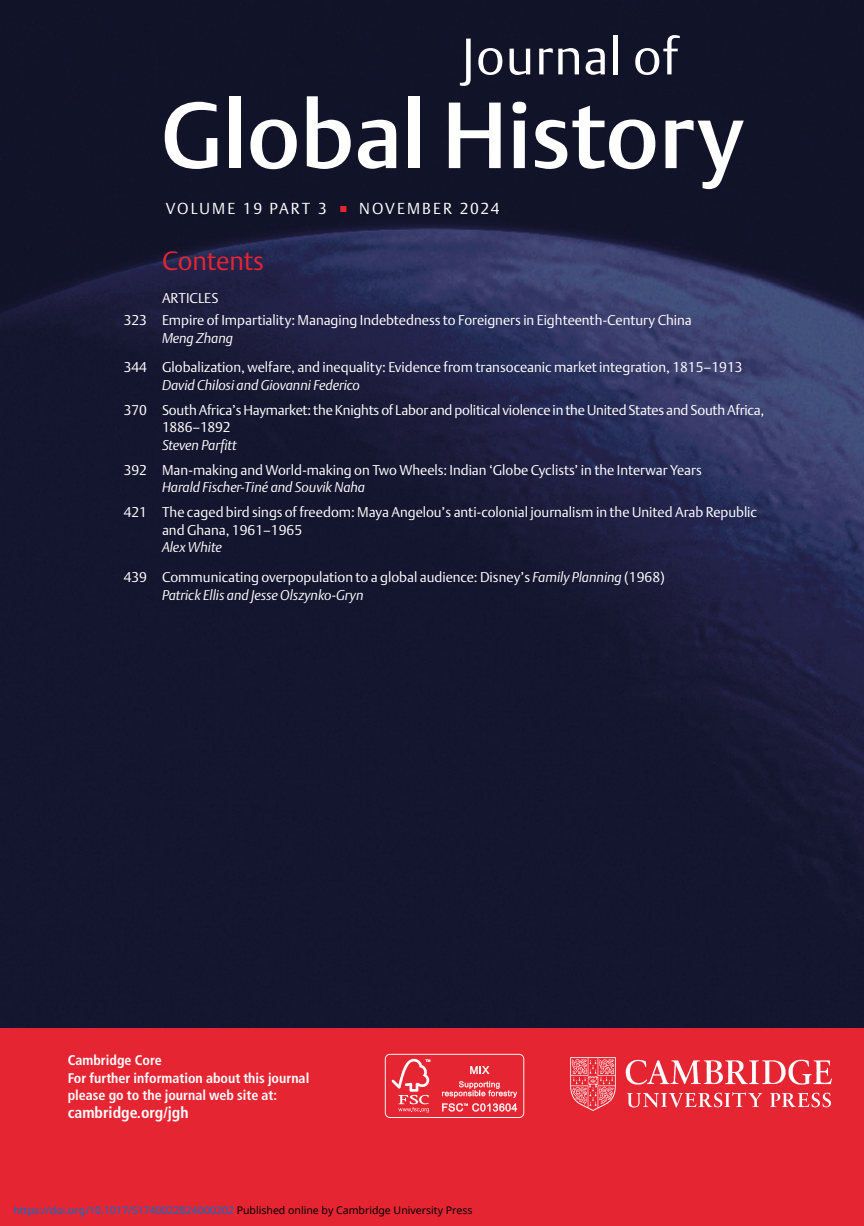
<style>
.page{position:relative;width:864px;height:1226px;background:#fff}
.page>*{position:absolute;margin:0;border:0;box-sizing:border-box;transform-origin:0 0}
.t1{font:500 92.75px "DTL Argo T";color:#fff}
.t2{font:300 50.75px "DTL Argo T";letter-spacing:.025em;color:#fff}
.t3{font:300 26.25px "DTL Argo T";letter-spacing:-.01em;color:#e62532}
.t4{font:300 15.75px "DTL Argo T";letter-spacing:.135em;color:#fff}
.t5{font:700 condensed 15.75px "Frutiger LT Std";color:#fff}
.t6{font:300 14px/17.5px "DTL Argo T";color:#fff}
.t7{font:italic 300 14px "DTL Argo T";color:#fff}
.t8{font:700 condensed 14px/17.5px "Frutiger LT Std";color:#fff}
.t9{font:10.5px "Noto Sans";color:#0172cf}
.s1{font-style:inherit}
.s2{font-family:"Mathematical Pi Six";font-weight:400;font-size:8.75px;color:#e62532}
.s3{font-style:italic}
.s4{color:#000}
</style>
<div class="page">
<img style="left:0;top:0;width:863px;height:1028px">
<div style="left:0;top:1028px;width:863px;height:197px;background:#e62532"></div>
<img style="left:570px;top:1057px;width:261px;height:53px">
<svg style="left:384px;top:1053px;width:140px;height:64px"></svg>
<h2 class="t2" style="left:461px;top:26px;width:218px">Journal of</h2>
<h1 class="t1" style="left:161px;top:80px;width:584px">Global History</h1>
<p class="t4" style="left:166px;top:199px;width:162px">VOLUME <span class="s1">19</span> PART <span class="s1">3</span></p>
<p class="t4" style="left:339px;top:199px;width:161px"><span class="s2">j</span> NOVEMBER 2024</p>
<h3 class="t3" style="left:162px;top:244px;width:103px">Contents</h3>
<p class="t6" style="left:124px;top:286px;width:569px;line-height:22.4px;text-indent:38px">ARTICLES<br>323 Empire of Impartiality: Managing Indebtedness to Foreigners in Eighteenth-Century China</p>
<p class="t7" style="left:162px;top:329px;width:72px">Meng Zhang</p>
<p class="t6" style="left:124px;top:358px;width:620px">344 Globalization, welfare, and inequality: Evidence from transoceanic market integration, 1815–1913</p>
<p class="t7" style="left:162px;top:376px;width:199px">David Chilosi and Giovanni Federico</p>
<p class="t6" style="left:162px;top:401px;width:603px;text-indent:-38px">370 South Africa’s Haymarket: the Knights of Labor and political violence in the United States and South Africa,<br>1886–1892</p>
<p class="t7" style="left:162px;top:436px;width:76px">Steven Parfitt</p>
<p class="t6" style="left:124px;top:461px;width:579px">392 Man-making and World-making on Two Wheels: Indian ‘Globe Cyclists’ in the Interwar Years</p>
<p class="t7" style="left:162px;top:479px;width:204px">Harald Fischer-Tiné and Souvik Naha</p>
<p class="t6" style="left:162px;top:503px;width:596px;text-indent:-38px">421 The caged bird sings of freedom: Maya Angelou’s anti-colonial journalism in the United Arab Republic and Ghana, 1961–1965</p>
<p class="t6" style="left:124px;top:532px;width:542px;line-height:29.9px;text-indent:38px"><span class="s3">Alex White<br></span>439 Communicating overpopulation to a global audience: Disney’s <span class="s3">Family Planning</span> (1968)</p>
<p class="t7" style="left:162px;top:586px;width:203px">Patrick Ellis and Jesse Olszynko-Gryn</p>
<p class="t8" style="left:68px;top:1051px;width:243px">Cambridge Core<br>For further information about this journal please go to the journal web site at:</p>
<p class="t5" style="left:68px;top:1102px;width:122px">cambridge.org/jgh</p>
<p class="t9" style="left:14px;top:1202px;width:460px">https://doi.org/10.1017/S1740022824000202 <span class="s4">Published online by Cambridge University Press</span></p>
</div>
